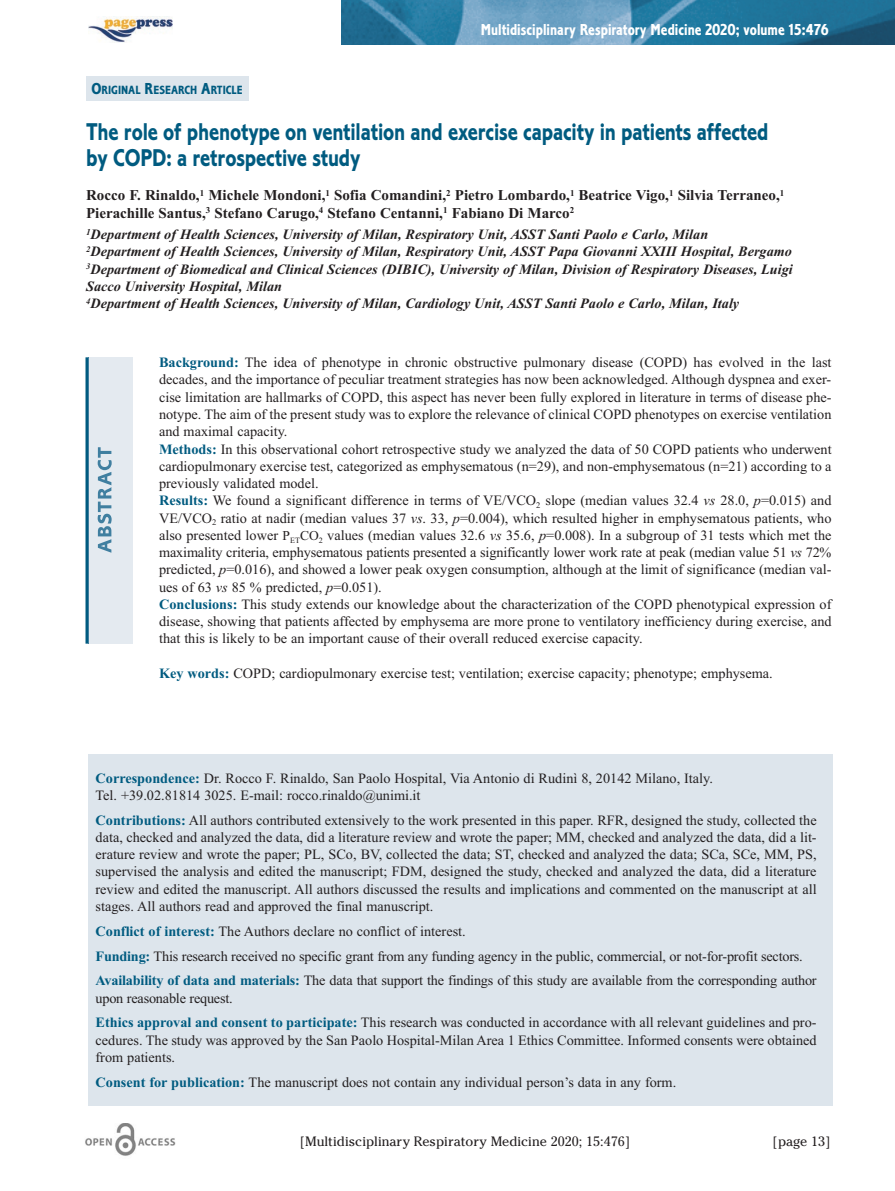
<style>
.page{position:relative;width:895px;height:1191px;background:#fff}
.page>*{position:absolute;margin:0;border:0;box-sizing:border-box;transform-origin:0 0}
.t1{font:25.2px/25.5px "Corinthian Bold Plain";letter-spacing:-.005em;color:#005b80;scale:.83 1}
.t2{font:16.5px "Corinthian Bold Condensed Plain";color:#fff}
.t3{font:700 15px/17.2px "Times New Roman";color:#231f20}
.t4{font:14.25px/17.2px "Times New Roman";color:#231f20}
.t5{font:italic 700 14.25px/17.2px "Times New Roman";color:#231f20}
.t6{font:13.5px "Cheltenham";color:#231f20}
.t7{font:12.3px "Corinthian Bold Condensed Plain";color:#005b80}
.s1{font-size:16.5px}
.s2{font-weight:700;color:#005b80}
.s3{font-style:italic}
.s4{font-size:13.5px}
</style>
<div class="page">
<img style="left:88px;top:17px;width:84px;height:25px">
<hr style="left:85px;top:357px;width:3px;height:286px;background:#005b80">
<div style="left:88px;top:754px;width:744px;height:351px;background:#dde5ec"></div>
<img style="left:85px;top:1123px;width:91px;height:33px">
<img style="left:341px;top:0;width:553px;height:44px">
<div style="left:88px;top:357px;width:44px;height:286px;background:#e4eaf0"></div>
<svg style="left:98px;top:447px;width:14px;height:105px"></svg>
<hr style="left:88px;top:357px;width:1px;height:286px;background:#407fa0">
<div style="left:87px;top:76px;width:162px;height:25px;background:#dde5ec"></div>
<p class="t7" style="left:91px;top:86px;width:153px"><span class="s1">O</span>RIGINAL <span class="s1">R</span>ESEARCH <span class="s1">A</span>RTICLE</p>
<p class="t2" style="left:480px;top:23px;width:350px">Multidisciplinary Respiratory Medicine 2020; volume 15:476</p>
<h1 class="t1" style="left:86px;top:122px;width:823px">The role of phenotype on ventilation and exercise capacity in patients affected by COPD: a retrospective study</h1>
<p class="t3" style="left:86px;top:186px;width:699px">Rocco F. Rinaldo,<sup>1</sup> Michele Mondoni,<sup>1</sup> Sofia Comandini,<sup>2</sup> Pietro Lombardo,<sup>1</sup> Beatrice Vigo,<sup>1</sup> Silvia Terraneo,<sup>1<br></sup>Pierachille Santus,<sup>3</sup> Stefano Carugo,<sup>4</sup> Stefano Centanni,<sup>1</sup> Fabiano Di Marco<sup>2</sup></p>
<p class="t5" style="left:86px;top:225px;width:708px"><sup>1</sup>Department of Health Sciences, University of Milan, Respiratory Unit, ASST Santi Paolo e Carlo, Milan<br><sup>2</sup>Department of Health Sciences, University of Milan, Respiratory Unit, ASST Papa Giovanni XXIII Hospital, Bergamo <sup>3</sup>Department of Biomedical and Clinical Sciences (DIBIC), University of Milan, Division of Respiratory Diseases, Luigi Sacco University Hospital, Milan<br><sup>4</sup>Department of Health Sciences, University of Milan, Cardiology Unit, ASST Santi Paolo e Carlo, Milan, Italy</p>
<p class="t4" style="left:159px;top:353px;width:674px"><span class="s2">Background:</span> The idea of phenotype in chronic obstructive pulmonary disease (COPD) has evolved in the last decades, and the importance of peculiar treatment strategies has now been acknowledged. Although dyspnea and exer&shy;cise limitation are hallmarks of COPD, this aspect has never been fully explored in literature in terms of disease phe&shy;notype. The aim of the present study was to explore the relevance of clinical COPD phenotypes on exercise ventilation and maximal capacity.<br><span class="s2">Methods:</span> In this observational cohort retrospective study we analyzed the data of 50 COPD patients who underwent cardiopulmonary exercise test, categorized as emphysematous (n=29), and non-emphysematous (n=21) according to a previously validated model.<br><span class="s2">Results:</span> We found a significant difference in terms of VE/VCO<sub>2</sub> slope (median values 32.4 <span class="s3">vs</span> 28.0, <span class="s3">p</span>=0.015) and VE/VCO<sub>2</sub> ratio at nadir (median values 37 <span class="s3">vs</span>. 33, <span class="s3">p</span>=0.004), which resulted higher in emphysematous patients, who also presented lower <span class="s4">P</span><sub>ET</sub><span class="s4">CO</span><sub>2</sub> values (median values 32.6 <span class="s3">vs</span> 35.6, <span class="s3">p</span>=0.008). In a subgroup of 31 tests which met the maximality criteria, emphysematous patients presented a significantly lower work rate at peak (median value 51 <span class="s3">vs</span> 72% predicted, <span class="s3">p</span>=0.016), and showed a lower peak oxygen consumption, although at the limit of significance (median val&shy;ues of 63 <span class="s3">vs</span> 85 % predicted, <span class="s3">p</span>=0.051).<br><span class="s2">Conclusions:</span> This study extends our knowledge about the characterization of the COPD phenotypical expression of disease, showing that patients affected by emphysema are more prone to ventilatory inefficiency during exercise, and that this is likely to be an important cause of their overall reduced exercise capacity.</p>
<p class="t4" style="left:159px;top:664px;width:615px"><span class="s2">Key words:</span> COPD; cardiopulmonary exercise test; ventilation; exercise capacity; phenotype; emphysema.</p>
<p class="t4" style="left:96px;top:769px;width:619px"><span class="s2">Correspondence:</span> Dr. Rocco F. Rinaldo, San Paolo Hospital, Via Antonio di Rudinì 8, 20142 Milano, Italy.<br>Tel. +39.02.81814 3025. E-mail: rocco.rinaldo@unimi.it</p>
<p class="t4" style="left:95px;top:811px;width:722px;text-align:justify"><span class="s2">Contributions:</span> All authors contributed extensively to the work presented in this paper. RFR, designed the study, collected the data, checked and analyzed the data, did a literature review and wrote the paper; MM, checked and analyzed the data, did a lit&shy;erature review and wrote the paper; PL, SCo, BV, collected the data; ST, checked and analyzed the data; SCa, SCe, MM, PS, supervised the analysis and edited the manuscript; FDM, designed the study, checked and analyzed the data, did a literature review and edited the manuscript. All authors discussed the results and implications and commented on the manuscript at all stages. All authors read and approved the final manuscript.</p>
<p class="t4" style="left:96px;top:918px;width:722px;line-height:24.8px"><span class="s2">Conflict of interest:</span> The Authors declare no conflict of interest.<br><span class="s2">Funding:</span> This research received no specific grant from any funding agency in the public, commercial, or not-for-profit sectors.<br><span class="s2">Availability of data and materials:</span> The data that support the findings of this study are available from the corresponding author</p>
<p class="t4" style="left:96px;top:985px;width:722px;line-height:24.8px">upon reasonable request.<br><span class="s2">Ethics approval and consent to participate:</span> This research was conducted in accordance with all relevant guidelines and pro-</p>
<p class="t4" style="left:96px;top:1030px;width:722px">cedures. The study was approved by the San Paolo Hospital-Milan Area 1 Ethics Committee. Informed consents were obtained from patients.</p>
<p class="t4" style="left:96px;top:1072px;width:582px"><span class="s2">Consent for publication:</span> The manuscript does not contain any individual person’s data in any form.</p>
<p class="t6" style="left:299px;top:1132px;width:332px">[Multidisciplinary Respiratory Medicine 2020; 15:476]</p>
<p class="t6" style="left:772px;top:1132px;width:59px">[page 13]</p>
</div>
